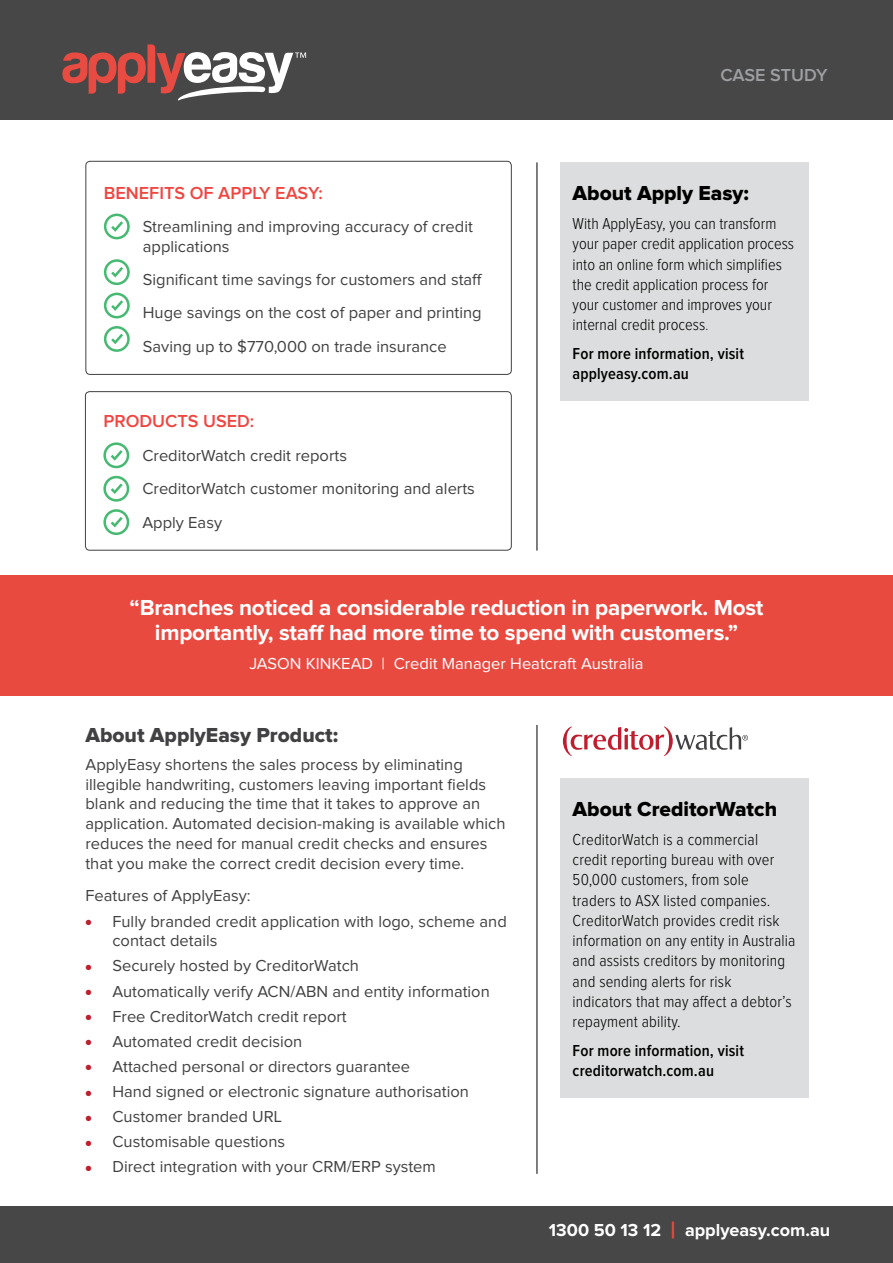
<style>
.page{position:relative;width:893px;height:1263px;background:#fff}
.page>*{position:absolute;margin:0;border:0;box-sizing:border-box;transform-origin:0 0}
.t1{font:700 22.5px/25.5px "Proxima Nova";letter-spacing:-.01em;color:#fff;text-align:center}
.t2{font:21px "Proxima Nova Extrabld";color:#000}
.t3{font:21px "Proxima Nova Extrabld";color:#414042}
.t4{font:600 18px "Proxima Nova";color:#ef4640}
.t5{font:700 18px "Proxima Nova";color:#fff}
.t6{font:600 18px "Proxima Nova";letter-spacing:-.005em;color:#9d9fa2}
.t7{font:16.5px/19.8px "Proxima Nova";color:#414042}
.t8{font:300 16.5px/20.2px "Proxima Nova Cond";letter-spacing:.01em;color:#000}
.t9{font:600 16.5px/20.2px "Proxima Nova Cond";letter-spacing:.01em;color:#000}
.t10{font:16.5px "Proxima Nova";color:#fff}
.s1{color:#414042}
.s2{font-size:9px;color:#be1e2d}
.s3{font-size:24px;color:#e84a40}
</style>
<div class="page">
<div style="left:0;top:575px;width:893px;height:121px;background:#e84a40"></div>
<div style="left:0;top:1206px;width:893px;height:57px;background:#474747"></div>
<div style="left:0;top:0;width:893px;height:120px;background:#474747"></div>
<div style="left:85px;top:161px;width:427px;height:214px;border:1px solid #414042;border-radius:4px"></div>
<svg style="left:104px;top:214px;width:26px;height:25px"></svg>
<svg style="left:104px;top:259px;width:26px;height:26px"></svg>
<svg style="left:104px;top:293px;width:26px;height:25px"></svg>
<svg style="left:104px;top:326px;width:26px;height:26px"></svg>
<div style="left:85px;top:391px;width:427px;height:160px;border:1px solid #414042;border-radius:4px"></div>
<svg style="left:103px;top:442px;width:26px;height:26px"></svg>
<svg style="left:103px;top:476px;width:26px;height:26px"></svg>
<svg style="left:103px;top:509px;width:26px;height:26px"></svg>
<hr style="left:537px;top:725px;width:1px;height:449px;background:#000">
<hr style="left:537px;top:162px;width:1px;height:389px;background:#000">
<svg style="left:563px;top:726px;width:185px;height:30px"></svg>
<div style="left:560px;top:162px;width:248px;height:239px;background:#dcddde"></div>
<svg style="left:62px;top:44px;width:244px;height:56px"></svg>
<div style="left:560px;top:778px;width:248px;height:319px;background:#dcddde"></div>
<p class="t4" style="left:104px;top:184px;width:220px">BENEFITS OF APPLY EASY:</p>
<p class="t7" style="left:143px;top:217px;width:331px">Streamlining and improving accuracy of credit applications</p>
<p class="t7" style="left:143px;top:264px;width:341px;line-height:33.5px;text-align:justify">Significant time savings for customers and staff Huge savings on the cost of paper and printing Saving up to $770,000 on trade insurance</p>
<p class="t4" style="left:103px;top:413px;width:152px">PRODUCTS USED:</p>
<p class="t7" style="left:142px;top:439px;width:334px;line-height:33.5px">CreditorWatch credit reports<br>CreditorWatch customer monitoring and alerts<br>Apply Easy</p>
<p class="t6" style="left:720px;top:67px;width:109px">CASE STUDY</p>
<p class="t2" style="left:573px;top:184px;width:178px">About Apply Easy:</p>
<p class="t8" style="left:573px;top:214px;width:223px">With ApplyEasy, you can transform your paper credit application process into an online form which simplifies the credit application process for your customer and improves your internal credit process<span class="s1">.</span></p>
<p class="t9" style="left:573px;top:344px;width:173px">For more information, visit applyeasy.com.au</p>
<h1 class="t1" style="left:130px;top:595px;width:635px">“Branches noticed a considerable reduction in paperwork. Most importantly, staff had more time to spend with customers.”</h1>
<p class="t10" style="left:250px;top:655px;width:396px">JASON KINKEAD | Credit Manager Heatcraft Australia</p>
<p class="t3" style="left:85px;top:725px;width:254px">About ApplyEasy Product:</p>
<p class="t7" style="left:85px;top:755px;width:422px">ApplyEasy shortens the sales process by eliminating illegible handwriting, customers leaving important fields blank and reducing the time that it takes to approve an application. Automated decision-making is available which reduces the need for manual credit checks and ensures that you make the correct credit decision every time.</p>
<p class="t7" style="left:85px;top:887px;width:167px">Features of ApplyEasy:</p>
<p class="t7" style="left:112px;top:912px;width:396px;text-indent:-27px"><span class="s2">●</span> Fully branded credit application with logo, scheme and contact details</p>
<p class="t7" style="left:85px;top:957px;width:275px"><span class="s2">●</span> Securely hosted by CreditorWatch</p>
<p class="t7" style="left:85px;top:982px;width:406px"><span class="s2">●</span> Automatically verify ACN/ABN and entity information</p>
<p class="t7" style="left:85px;top:1007px;width:263px"><span class="s2">●</span> Free CreditorWatch credit report</p>
<p class="t7" style="left:85px;top:1032px;width:218px"><span class="s2">●</span> Automated credit decision</p>
<p class="t7" style="left:85px;top:1057px;width:326px"><span class="s2">●</span> Attached personal or directors guarantee</p>
<p class="t7" style="left:85px;top:1082px;width:385px"><span class="s2">●</span> Hand signed or electronic signature authorisation</p>
<p class="t7" style="left:85px;top:1107px;width:198px"><span class="s2">●</span> Customer branded URL</p>
<p class="t7" style="left:85px;top:1132px;width:201px"><span class="s2">●</span> Customisable questions</p>
<p class="t7" style="left:85px;top:1158px;width:352px"><span class="s2">●</span> Direct integration with your CRM/ERP system</p>
<p class="t2" style="left:573px;top:799px;width:206px">About CreditorWatch</p>
<p class="t8" style="left:573px;top:830px;width:224px">CreditorWatch is a commercial credit reporting bureau with over<br>50,000 customers, from sole traders to ASX listed companies.<br>CreditorWatch provides credit risk information on any entity in Australia and assists creditors by monitoring and sending alerts for risk<br>indicators that may affect a debtor’s repayment ability.</p>
<p class="t9" style="left:573px;top:1041px;width:173px">For more information, visit creditorwatch.com.au</p>
<p class="t5" style="left:549px;top:1221px;width:283px">1300 50 13 12 <span class="s3">|</span> applyeasy.com.au</p>
</div>
